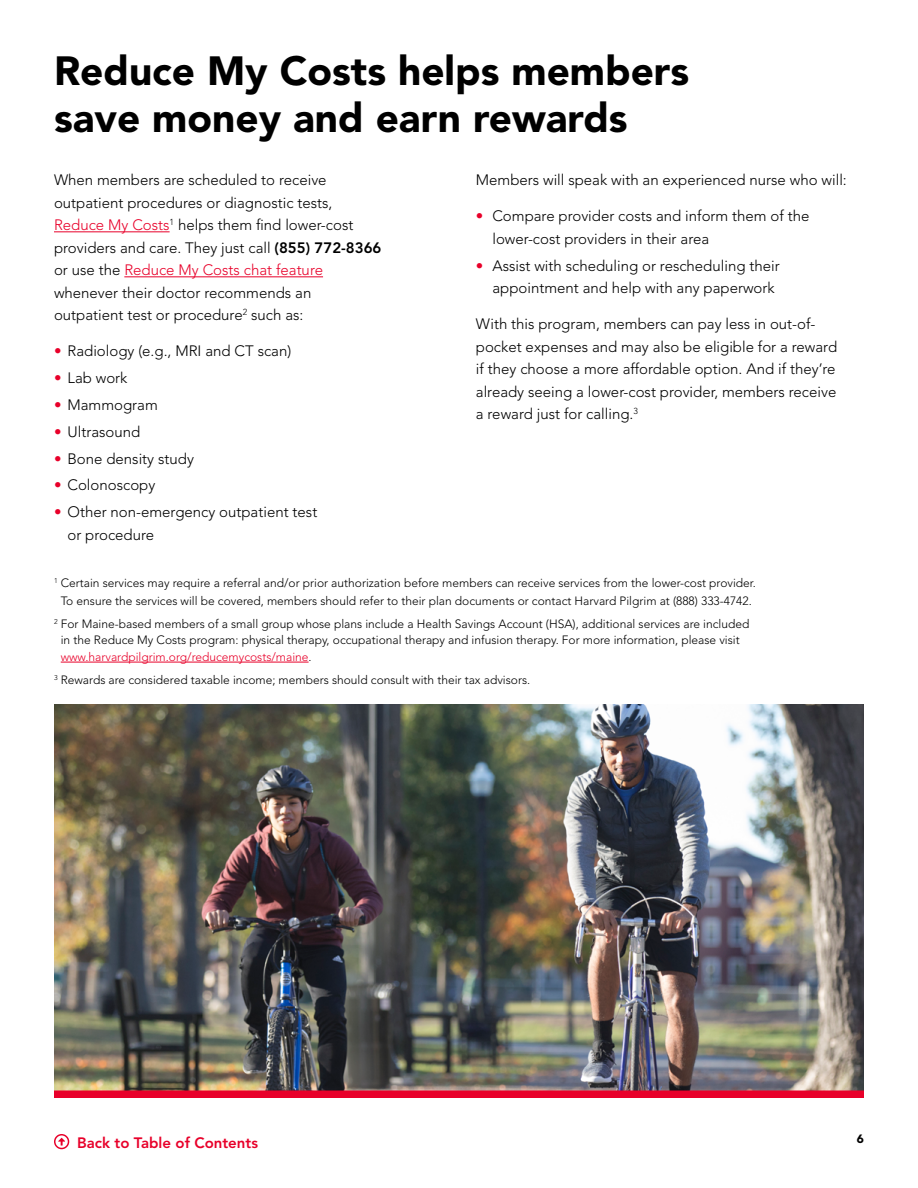
<style>
.page{position:relative;width:918px;height:1188px;background:#fff}
.page>*{position:absolute;margin:0;border:0;box-sizing:border-box;transform-origin:0 0}
.t1{font:900 40.5px/47.2px "Avenir LT Std";color:#000}
.t2{font:300 15px/22.5px "Avenir LT Std";color:#000}
.t3{font:800 15px "Avenir LT Std";color:#e8002a}
.t4{font:300 12px/16.5px "Avenir LT Std";color:#000;text-align:center}
.t5{font:900 12px "Avenir LT Std";color:#000}
.s1{color:#e8002a}
.s2{font-weight:800}
</style>
<div class="page">
<svg style="left:54px;top:1134px;width:15px;height:15px"></svg>
<img style="left:54px;top:704px;width:810px;height:386px">
<hr style="left:61px;top:662px;width:248px;height:1px;background:#e8002a">
<div style="left:54px;top:1090px;width:810px;height:8px;background:#e8002a"></div>
<hr style="left:54px;top:231px;width:116px;height:1px;background:#e8002a">
<hr style="left:124px;top:276px;width:199px;height:1px;background:#e8002a">
<h1 class="t1" style="left:54px;top:47px;width:637px">Reduce My Costs helps members save money and earn rewards</h1>
<p class="t2" style="left:54px;top:169px;width:329px">When members are scheduled to receive outpatient procedures or diagnostic tests, <span class="s1">Reduce My Costs</span><sup>1</sup> helps them find lower-cost providers and care. They just call <span class="s2">(855) 772-8366 </span>or use the <span class="s1">Reduce My Costs chat feature </span>whenever their doctor recommends an outpatient test or procedure<sup>2</sup> such as:</p>
<p class="t2" style="left:54px;top:340px;width:239px"><span class="s1">•</span> Radiology (e.g., MRI and CT scan)</p>
<p class="t2" style="left:54px;top:367px;width:75px"><span class="s1">•</span> Lab work</p>
<p class="t2" style="left:54px;top:394px;width:105px"><span class="s1">•</span> Mammogram</p>
<p class="t2" style="left:54px;top:420px;width:88px"><span class="s1">•</span> Ultrasound</p>
<p class="t2" style="left:54px;top:447px;width:141px"><span class="s1">•</span> Bone density study</p>
<p class="t2" style="left:54px;top:474px;width:103px"><span class="s1">•</span> Colonoscopy</p>
<p class="t2" style="left:68px;top:501px;width:251px;text-indent:-13px"><span class="s1">•</span> Other non-emergency outpatient test or procedure</p>
<p class="t2" style="left:476px;top:169px;width:372px">Members will speak with an experienced nurse who will:</p>
<p class="t2" style="left:492px;top:205px;width:319px;text-indent:-16px"><span class="s1">•</span> Compare provider costs and inform them of the lower-cost providers in their area</p>
<p class="t2" style="left:492px;top:254px;width:289px;text-indent:-16px"><span class="s1">•</span> Assist with scheduling or rescheduling their appointment and help with any paperwork</p>
<p class="t2" style="left:476px;top:313px;width:363px">With this program, members can pay less in out-of&shy;pocket expenses and may also be eligible for a reward if they choose a more affordable option. And if they’re already seeing a lower-cost provider, members receive a reward just for calling.<sup>3</sup></p>
<p class="t4" style="left:54px;top:574px;width:703px;line-height:18px"><sup>1</sup> Certain services may require a referral and/or prior authorization before members can receive services from the lower-cost provider.<br>To ensure the services will be covered, members should refer to their plan documents or contact Harvard Pilgrim at (888) 333-4742.</p>
<p class="t4" style="left:61px;top:616px;width:690px;text-align:left;text-indent:-7px"><sup>2</sup> For Maine-based members of a small group whose plans include a Health Savings Account (HSA), additional services are included in the Reduce My Costs program: physical therapy, occupational therapy and infusion therapy. For more information, please visit <span class="s1">www.harvardpilgrim.org/reducemycosts/maine</span>.</p>
<p class="t4" style="left:54px;top:672px;width:478px"><sup>3</sup> Rewards are considered taxable income; members should consult with their tax advisors.</p>
<p class="t3" style="left:77px;top:1133px;width:182px">Back to Table of Contents</p>
<p class="t5" style="left:857px;top:1132px;width:9px">6</p>
</div>
